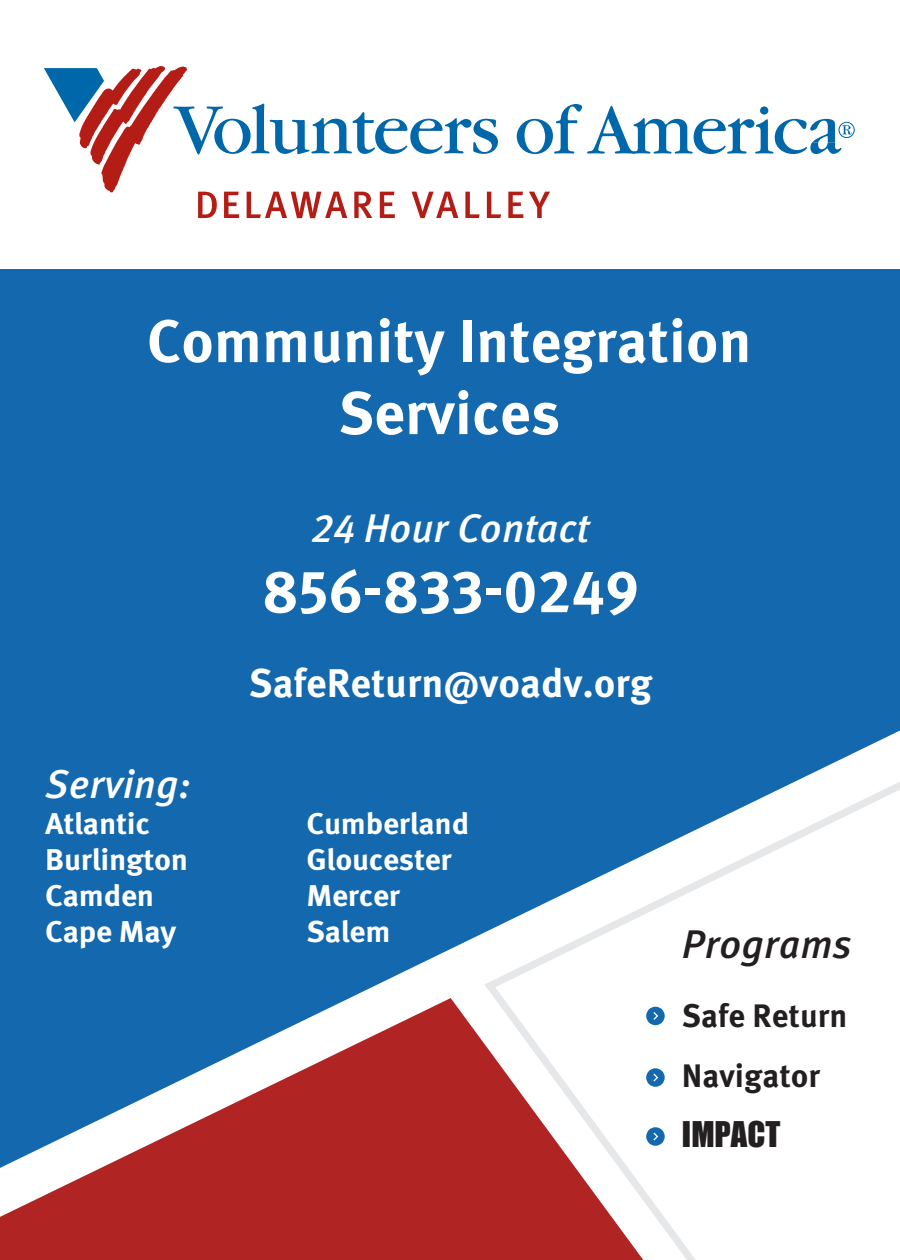
<style>
.page{position:relative;width:900px;height:1260px;background:#fff}
.page>*{position:absolute;margin:0;border:0;box-sizing:border-box;transform-origin:0 0}
.t1{font:700 60px/72px "Meta Pro";color:#fff;text-align:center}
.t2{font:italic 500 40px "Meta Pro";color:#fff}
.t3{font:700 40px "Meta Pro";color:#fff}
.t4{font:italic 500 40px "Meta Pro";color:#231f20}
.t5{font:700 32.5px/60px "Meta Pro";color:#231f20}
.t6{font:32.5px "Impact";color:#231f20}
.t7{font:700 30px "Meta Pro";letter-spacing:-.01em;color:#fff;scale:1.04 1}
</style>
<div class="page">
<div style="left:0;top:269px;width:900px;height:729px;background:#1468ae"></div>
<svg style="left:0;top:998px;width:479px;height:262px;fill:#b12424"></svg>
<svg style="left:517px;top:104px;width:338px;height:50px"></svg>
<svg style="left:44px;top:66px;width:457px;height:152px"></svg>
<svg style="left:508px;top:192px;width:15px;height:26px"></svg>
<svg style="left:529px;top:192px;width:21px;height:26px"></svg>
<svg style="left:479px;top:746px;width:421px;height:514px"></svg>
<svg style="left:646px;top:1007px;width:19px;height:18px"></svg>
<svg style="left:646px;top:1068px;width:19px;height:19px"></svg>
<svg style="left:646px;top:1127px;width:19px;height:19px"></svg>
<h1 class="t1" style="left:147px;top:301px;width:606px">Community Integration<br>Services</h1>
<h2 class="t2" style="left:312px;top:497px;width:278px">24 Hour Contact</h2>
<h1 class="t1" style="left:262px;top:552px;width:378px">856-833-0249</h1>
<h2 class="t3" style="left:249px;top:652px;width:405px">SafeReturn@voadv.org</h2>
<h2 class="t2" style="left:45px;top:753px;width:147px">Serving:</h2>
<p class="t7" style="left:45px;top:800px;width:102px">Atlantic</p>
<p class="t7" style="left:306px;top:800px;width:158px">Cumberland</p>
<p class="t7" style="left:45px;top:836px;width:139px">Burlington</p>
<p class="t7" style="left:306px;top:836px;width:141px">Gloucester</p>
<p class="t7" style="left:45px;top:872px;width:106px">Camden</p>
<p class="t7" style="left:306px;top:872px;width:92px">Mercer</p>
<p class="t7" style="left:45px;top:908px;width:128px">Cape May</p>
<p class="t7" style="left:306px;top:908px;width:82px">Salem</p>
<h2 class="t4" style="left:682px;top:914px;width:172px">Programs</h2>
<p class="t5" style="left:682px;top:984px;width:167px">Safe Return<br>Navigator</p>
<p class="t6" style="left:682px;top:1110px;width:100px">IMPACT</p>
</div>
